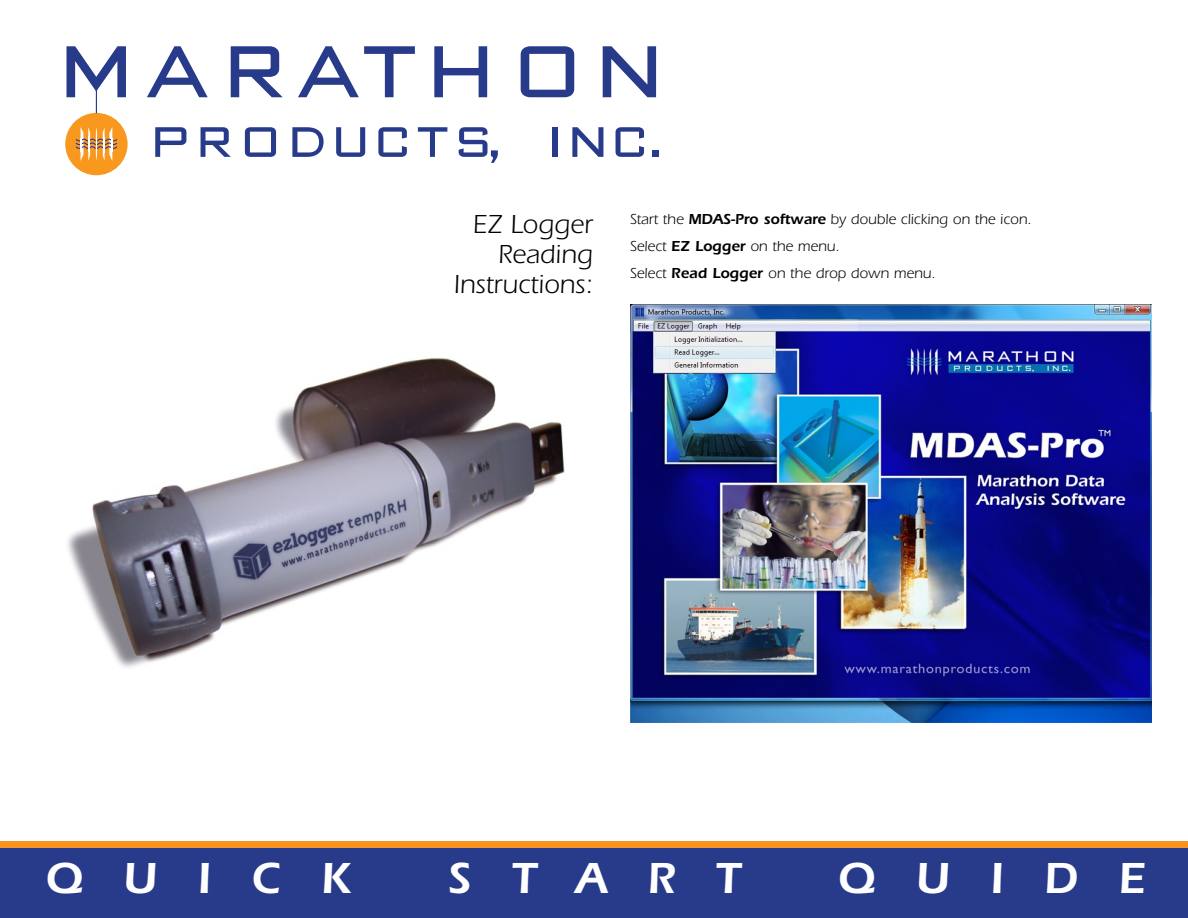
<style>
.page{position:relative;width:1188px;height:918px;background:#fff}
.page>*{position:absolute;margin:0;border:0;box-sizing:border-box;transform-origin:0 0}
.t1{font:600 45px "Itc Eras";letter-spacing:.9em;color:#fff}
.t2{font:27px/30px "Itc Eras";color:#000;text-align:right}
.t3{font:15px/27px "Itc Eras";color:#000}
.s1{font-weight:600}
</style>
<div class="page">
<div style="left:65px;top:113px;width:63px;height:62px;background:#f8981e;border-radius:50%"></div>
<svg style="left:67px;top:46px;width:59px;height:51px"></svg>
<svg style="left:147px;top:46px;width:61px;height:51px"></svg>
<svg style="left:231px;top:46px;width:52px;height:51px"></svg>
<svg style="left:298px;top:46px;width:117px;height:51px"></svg>
<svg style="left:434px;top:46px;width:53px;height:51px"></svg>
<svg style="left:521px;top:46px;width:53px;height:51px"></svg>
<svg style="left:603px;top:46px;width:53px;height:51px"></svg>
<svg style="left:155px;top:127px;width:31px;height:30px"></svg>
<svg style="left:201px;top:127px;width:30px;height:30px"></svg>
<svg style="left:245px;top:127px;width:31px;height:30px"></svg>
<svg style="left:292px;top:127px;width:32px;height:30px"></svg>
<svg style="left:336px;top:127px;width:29px;height:30px"></svg>
<svg style="left:378px;top:127px;width:29px;height:30px"></svg>
<svg style="left:418px;top:127px;width:29px;height:30px"></svg>
<svg style="left:459px;top:127px;width:39px;height:36px"></svg>
<div style="left:552px;top:127px;width:5px;height:30px;background:#283b8a"></div>
<svg style="left:572px;top:127px;width:31px;height:30px"></svg>
<svg style="left:616px;top:127px;width:28px;height:30px"></svg>
<div style="left:653px;top:150px;width:6px;height:7px;background:#283b8a"></div>
<svg style="left:76px;top:127px;width:41px;height:34px"></svg>
<hr style="left:96px;top:80px;width:1px;height:33px;background:#283b8a">
<img style="left:67px;top:358px;width:498px;height:310px">
<div style="left:0;top:848px;width:1188px;height:70px;background:#283b8a"></div>
<div style="left:0;top:841px;width:1188px;height:7px;background:#f7931e"></div>
<img style="left:630px;top:304px;width:522px;height:419px">
<h2 class="t2" style="left:454px;top:210px;width:141px">EZ Logger<br>Reading<br>Instructions:</h2>
<p class="t3" style="left:630px;top:206px;width:403px">Start the <span class="s1">MDAS-Pro software</span> by double clicking on the icon.<br>Select <span class="s1">EZ Logger</span> on the menu.<br>Select <span class="s1">Read Logger</span> on the drop down menu.</p>
<h1 class="t1" style="left:45px;top:852px;width:307px">QUICK</h1>
<h1 class="t1" style="left:448px;top:852px;width:295px">START</h1>
<h1 class="t1" style="left:838px;top:852px;width:310px">QUIDE</h1>
</div>
